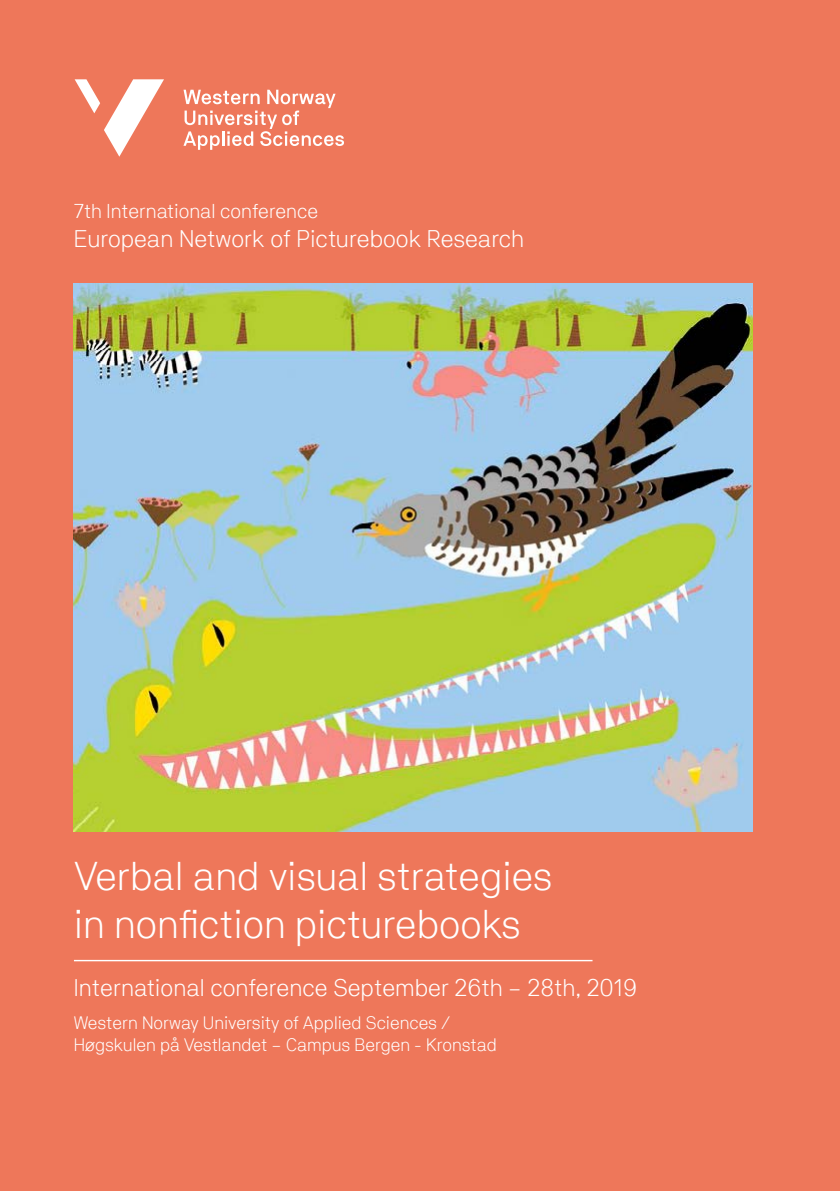
<style>
.page{position:relative;width:840px;height:1191px;background:#fff}
.page>*{position:absolute;margin:0;border:0;box-sizing:border-box;transform-origin:0 0}
.t1{font:300 40px/48px "NB Akademie Std";color:#fff}
.t2{font:300 24px "NB Akademie Std";color:#fff}
.t3{font:300 20px "NB Akademie Std";color:#fff}
.t4{font:300 18px/21.6px "NB Akademie Std";color:#fff}
</style>
<div class="page">
<div style="left:0;top:0;width:839px;height:1191px;background:#ee775a"></div>
<img style="left:74px;top:283px;width:678px;height:548px">
<svg style="left:75px;top:79px;width:89px;height:78px"></svg>
<svg style="left:183px;top:90px;width:161px;height:60px"></svg>
<hr style="left:74px;top:960px;width:518px;height:1px;background:#fff">
<p class="t3" style="left:74px;top:199px;width:245px">7th International conference</p>
<h2 class="t2" style="left:74px;top:224px;width:451px">European Network of Picturebook Research</h2>
<h1 class="t1" style="left:74px;top:851px;width:479px">Verbal and visual strategies in nonfiction picturebooks</h1>
<h2 class="t2" style="left:74px;top:973px;width:564px">International conference September 26th – 28th, 2019</h2>
<p class="t4" style="left:74px;top:1011px;width:424px">Western Norway University of Applied Sciences /<br>Høgskulen på Vestlandet – Campus Bergen - Kronstad</p>
</div>
